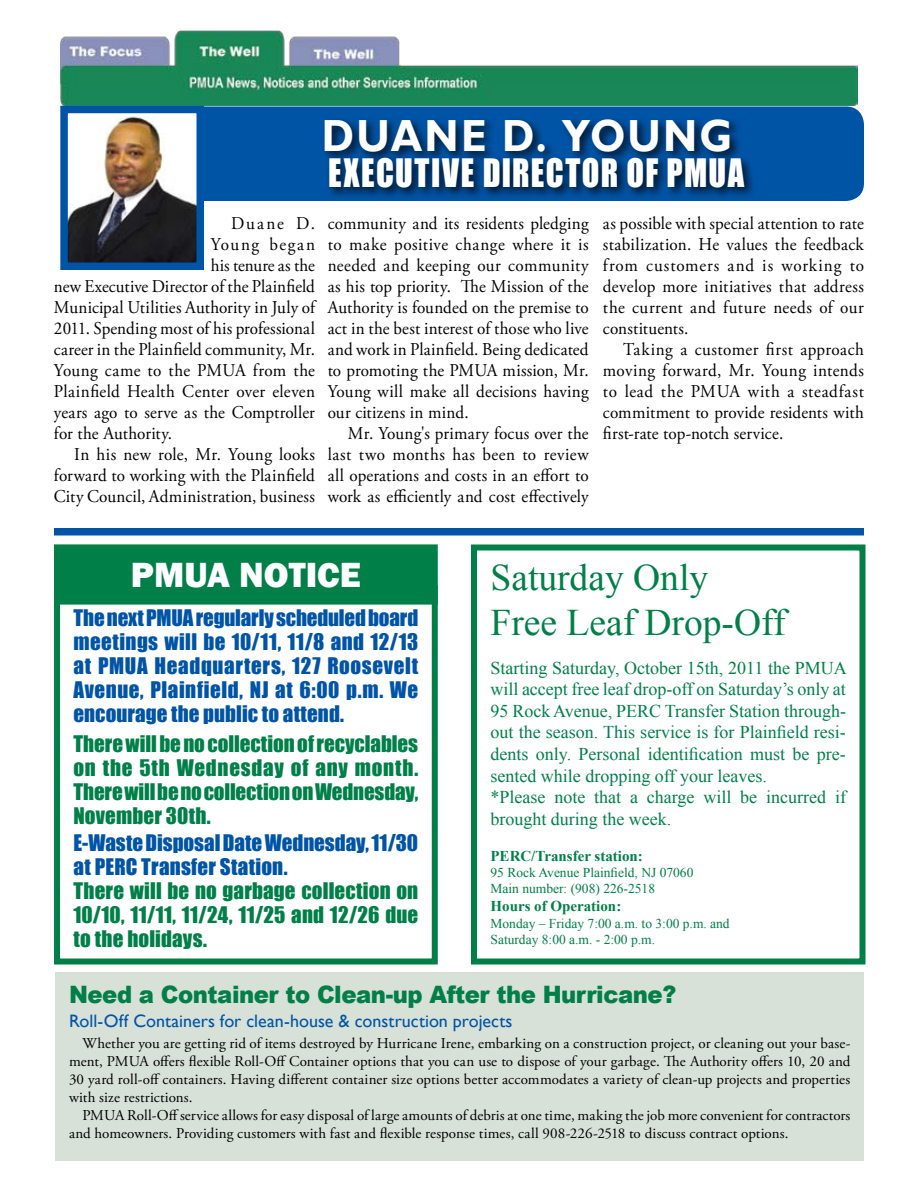
<style>
.page{position:relative;width:918px;height:1188px;background:#fff}
.page>*{position:absolute;margin:0;border:0;box-sizing:border-box;transform-origin:0 0}
.t1{font:700 45px "Gill Sans";letter-spacing:.05em;color:#fff;scale:.9 1}
.t2{font:37.5px/45px "Times New Roman";color:#007f49}
.t3{font:36px "Impact";letter-spacing:.045em;color:#fff;scale:.9 1}
.t4{font:800 36px "Franklin Gothic";color:#fff}
.t5{font:900 24px "Arial";letter-spacing:-.02em;color:#007f49;scale:.95 1}
.t6{font:21px/24px "Impact";letter-spacing:.02em;color:#0054a6;text-align:justify}
.t7{font:21px/24px "Impact";letter-spacing:.005em;color:#007f49;text-align:justify}
.t8{font:18px/21px "Adobe Garamond Pro";letter-spacing:.01em;color:#000;text-align:justify;scale:.95 1}
.t9{font:18px/21.6px "Times New Roman";color:#007f49}
.t10{font:18px "Gill Sans";color:#0054a6}
.t11{font:18px "Adobe Garamond Pro";letter-spacing:.095em;color:#000;scale:.95 1}
.t12{font:15px/18px "Adobe Garamond Pro";letter-spacing:.005em;color:#000;text-align:justify}
.t13{font:700 15px "Times New Roman";color:#007f49}
.t14{font:13.5px/16.2px "Times New Roman";color:#007f49}
</style>
<div class="page">
<img style="left:60px;top:30px;width:798px;height:76px">
<div style="left:68px;top:106px;width:796px;height:95px;background:#0054a6;border-radius:18px"></div>
<div style="left:321px;top:116px;width:435px;height:84px;background:#000;opacity:.75"></div>
<img style="left:69px;top:115px;width:126px;height:146px">
<div style="left:60px;top:106px;width:144px;height:164px;border:8px solid #0054a6"></div>
<div style="left:56px;top:972px;width:808px;height:189px;background:#d8e1d7"></div>
<div style="left:54px;top:528px;width:810px;height:7px;background:#0054a6"></div>
<div style="left:54px;top:585px;width:384px;height:379px;border:6px solid #007f49"></div>
<div style="left:55px;top:545px;width:382px;height:59px;background:#007f49"></div>
<div style="left:54px;top:544px;width:384px;height:61px;border:2px solid #007f49"></div>
<div style="left:471px;top:544px;width:395px;height:420px;border:6px solid #007f49"></div>
<h1 class="t1" style="left:322px;top:109px;width:458px">DUANE D. YOUNG</h1>
<h3 class="t3" style="left:328px;top:145px;width:464px">Executive Director of PMUA</h3>
<p class="t8" style="left:231px;top:213px;width:90px">Duane D.</p>
<p class="t11" style="left:211px;top:234px;width:111px">Young began</p>
<p class="t8" style="left:211px;top:255px;width:111px">his tenure as the</p>
<p class="t8" style="left:54px;top:277px;width:276px">new Executive Director of the Plainfield</p>
<p class="t8" style="left:54px;top:298px;width:276px">Municipal Utilities Authority in July of</p>
<p class="t8" style="left:54px;top:319px;width:276px">2011. Spending most of his professional</p>
<p class="t8" style="left:54px;top:340px;width:276px">career in the Plainfield community, Mr.</p>
<p class="t8" style="left:54px;top:361px;width:276px">Young came to the PMUA from the</p>
<p class="t8" style="left:54px;top:382px;width:276px">Plainfield Health Center over eleven</p>
<p class="t8" style="left:54px;top:403px;width:276px">years ago to serve as the Comptroller</p>
<p class="t8" style="left:54px;top:424px;width:126px">for the Authority.</p>
<p class="t8" style="left:74px;top:445px;width:255px">In his new role, Mr. Young looks</p>
<p class="t8" style="left:54px;top:466px;width:276px">forward to working with the Plainfield</p>
<p class="t8" style="left:54px;top:487px;width:276px">City Council, Administration, business</p>
<p class="t8" style="left:328px;top:214px;width:276px">community and its residents pledging to make positive change where it is needed and keeping our community as his top priority. The Mission of the Authority is founded on the premise to act in the best interest of those who live and work in Plainfield. Being dedicated to promoting the PMUA mission, Mr.<br>Young will make all decisions having our citizens in mind.</p>
<p class="t8" style="left:328px;top:424px;width:276px;text-indent:20px">Mr. Young's primary focus over the last two months has been to review all operations and costs in an effort to work as efficiently and cost effectively</p>
<p class="t8" style="left:603px;top:214px;width:276px">as possible with special attention to rate stabilization. He values the feedback from customers and is working to develop more initiatives that address the current and future needs of our constituents.</p>
<p class="t8" style="left:603px;top:340px;width:276px;text-indent:20px">Taking a customer first approach moving forward, Mr. Young intends to lead the PMUA with a steadfast commitment to provide residents with first-rate top-notch service.</p>
<h3 class="t4" style="left:131px;top:552px;width:231px">PMUA NOTICE</h3>
<h2 class="t2" style="left:490px;top:554px;width:297px">Saturday Only<br>Free Leaf Drop-Off</h2>
<p class="t9" style="left:490px;top:657px;width:358px">Starting Saturday, October 15th, 2011 the PMUA will accept free leaf drop-off on Saturday’s only at 95 Rock Avenue, PERC Transfer Station through&shy;out the season. This service is for Plainfield resi&shy;dents only. Personal identification must be pre&shy;sented while dropping off your leaves.<br>*Please note that a charge will be incurred if brought during the week.</p>
<p class="t13" style="left:490px;top:845px;width:154px">PERC/Transfer station:</p>
<p class="t14" style="left:490px;top:864px;width:204px">95 Rock Avenue Plainfield, NJ 07060<br>Main number: (908) 226-2518</p>
<p class="t13" style="left:490px;top:896px;width:132px">Hours of Operation:</p>
<p class="t14" style="left:490px;top:915px;width:241px">Monday – Friday 7:00 a.m. to 3:00 p.m. and<br>Saturday 8:00 a.m. - 2:00 p.m.</p>
<p class="t6" style="left:74px;top:605px;width:346px">The next PMUA regularly scheduled board meetings will be 10/11, 11/8 and 12/13 at PMUA Headquarters, 127 Roosevelt Avenue, Plainfield, NJ at 6:00 p.m. We encourage the public to attend.</p>
<p class="t7" style="left:74px;top:731px;width:346px">There will be no collection of recyclables on the 5th Wednesday of any month.<br>There will be no collection on Wednesday, November 30th.</p>
<p class="t6" style="left:74px;top:830px;width:346px">E-Waste Disposal Date Wednesday, 11/30 at PERC Transfer Station.</p>
<p class="t7" style="left:74px;top:878px;width:346px">There will be no garbage collection on 10/10, 11/11, 11/24, 11/25 and 12/26 due to the holidays.</p>
<h3 class="t5" style="left:69px;top:977px;width:641px">Need a Container to Clean-up After the Hurricane?</h3>
<p class="t10" style="left:69px;top:1010px;width:445px">Roll-Off Containers for clean-house &amp; construction projects</p>
<p class="t12" style="left:69px;top:1034px;width:783px;text-indent:13px">Whether you are getting rid of items destroyed by Hurricane Irene, embarking on a construction project, or cleaning out your base&shy;ment, PMUA offers flexible Roll-Off Container options that you can use to dispose of your garbage. The Authority offers 10, 20 and 30 yard roll-off containers. Having different container size options better accommodates a variety of clean-up projects and properties with size restrictions.</p>
<p class="t12" style="left:69px;top:1106px;width:783px;text-indent:14px">PMUA Roll-Off service allows for easy disposal of large amounts of debris at one time, making the job more convenient for contractors and homeowners. Providing customers with fast and flexible response times, call 908-226-2518 to discuss contract options.</p>
</div>
